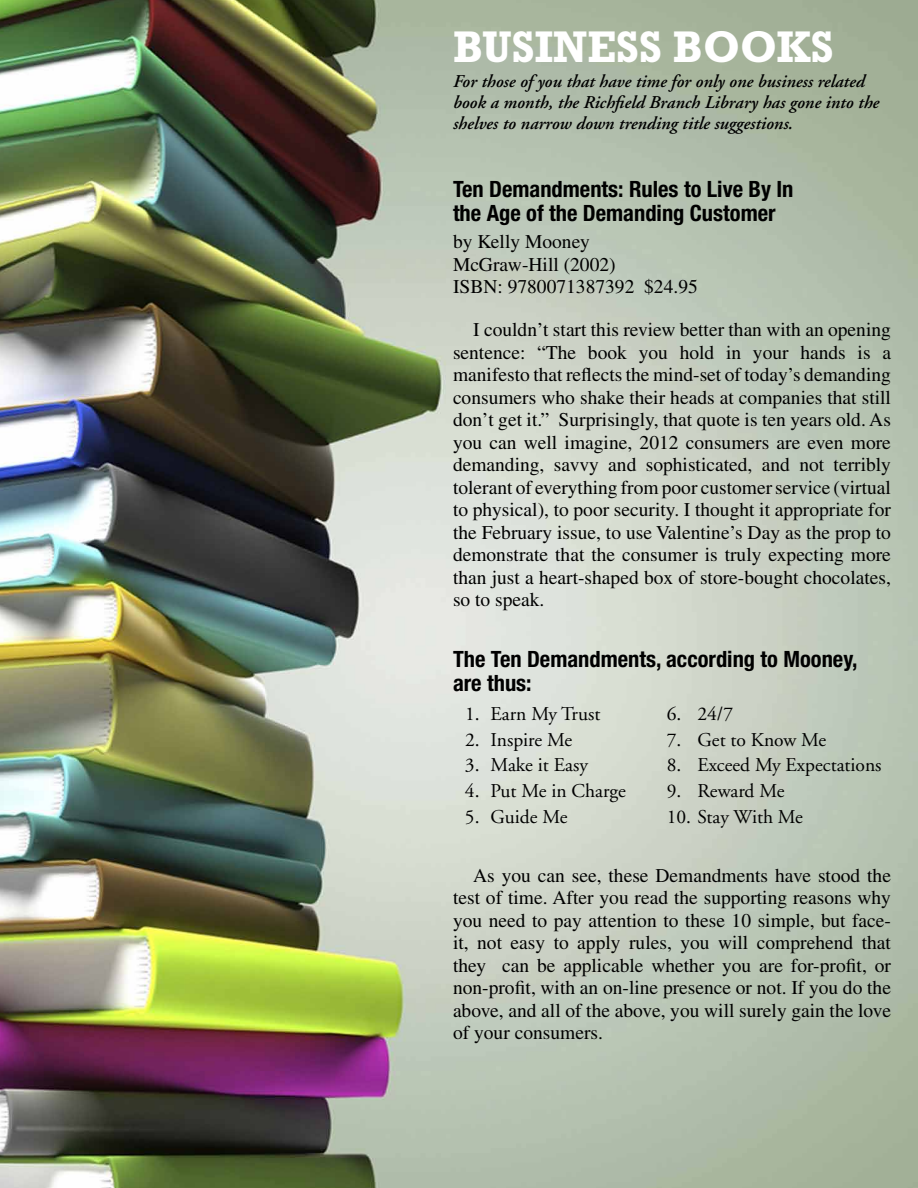
<style>
.page{position:relative;width:918px;height:1188px;background:#fff}
.page>*{position:absolute;margin:0;border:0;box-sizing:border-box;transform-origin:0 0}
.t1{font:700 45px "Rockwell";color:#fff;scale:.96 1}
.t2{font:700 condensed 22.5px/24px "Helvetica Neue";color:#000}
.t3{font:19.5px/22.5px "Times";color:#000;text-align:justify}
.t4{font:19.5px "Adobe Garamond";color:#000}
.t5{font:italic 600 18px/21px "Adobe Garamond";color:#000}
</style>
<div class="page">
<img style="left:0;top:0;width:918px;height:1188px">
<h1 class="t1" style="left:453px;top:20px;width:266px">BUSINESS BOO</h1>
<h1 class="t1" style="left:777px;top:20px;width:61px">KS</h1>
<p class="t5" style="left:453px;top:72px;width:428px">For those of you that have time for only one business related book a month, the Richfield Branch Library has gone into the shelves to narrow down trending title suggestions.</p>
<p class="t2" style="left:453px;top:177px;width:342px">Ten Demandments: Rules to Live By In the Age of the Demanding Customer</p>
<p class="t3" style="left:453px;top:230px;width:246px;text-align:left">by Kelly Mooney<br>McGraw-Hill (2002)<br>ISBN: 9780071387392 $24.95</p>
<p class="t3" style="left:453px;top:318px;width:440px;text-indent:20px">I couldn’t start this review better than with an opening sentence: “The book you hold in your hands is a manifesto that reflects the mind-set of today’s demanding consumers who shake their heads at companies that still don’t get it.” Surprisingly, that quote is ten years old. As you can well imagine, 2012 consumers are even more demanding, savvy and sophisticated, and not terribly tolerant of everything from poor customer service (virtual to physical), to poor security. I thought it appropriate for the February issue, to use Valentine’s Day as the prop to demonstrate that the consumer is truly expecting more than just a heart-shaped box of store-bought chocolates, so to speak.</p>
<p class="t2" style="left:453px;top:646px;width:406px">The Ten Demandments, according to Mooney, are thus:</p>
<p class="t4" style="left:465px;top:703px;width:137px">1. Earn My Trust</p>
<p class="t4" style="left:667px;top:703px;width:68px">6. 24/7</p>
<p class="t4" style="left:465px;top:729px;width:109px">2. Inspire Me</p>
<p class="t4" style="left:667px;top:729px;width:161px">7. Get to Know Me</p>
<p class="t4" style="left:465px;top:755px;width:124px">3. Make it Easy</p>
<p class="t4" style="left:667px;top:755px;width:216px">8. Exceed My Expectations</p>
<p class="t4" style="left:465px;top:781px;width:162px">4. Put Me in Charge</p>
<p class="t4" style="left:667px;top:781px;width:119px">9. Reward Me</p>
<p class="t4" style="left:465px;top:806px;width:104px">5. Guide Me</p>
<p class="t4" style="left:667px;top:806px;width:138px">10. Stay With Me</p>
<p class="t3" style="left:453px;top:864px;width:440px;text-indent:20px">As you can see, these Demandments have stood the test of time. After you read the supporting reasons why you need to pay attention to these 10 simple, but face&shy;it, not easy to apply rules, you will comprehend that they can be applicable whether you are for-profit, or non-profit, with an on-line presence or not. If you do the above, and all of the above, you will surely gain the love of your consumers.</p>
</div>
